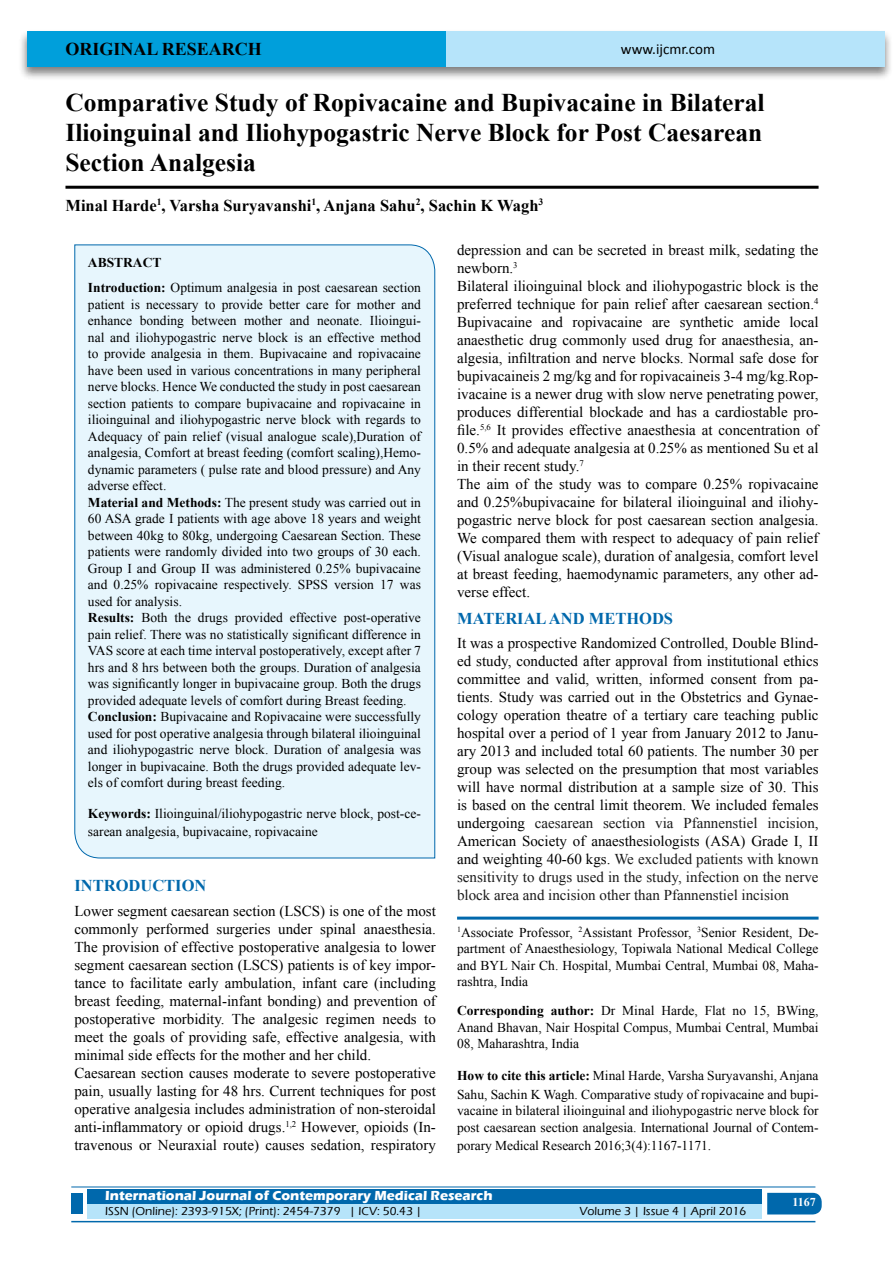
<style>
.page{position:relative;width:893px;height:1263px;background:#fff}
.page>*{position:absolute;margin:0;border:0;box-sizing:border-box;transform-origin:0 0}
.t1{font:700 25.5px/30px "Times New Roman";color:#000;text-align:justify}
.t2{font:700 18px "Times New Roman";color:#000}
.t3{font:700 16.5px "Times New Roman";color:#000}
.t4{font:700 16.5px "Times New Roman";color:#0068ac}
.t5{font:15px/18px "Times New Roman";color:#000}
.t6{font:15px "Calibri";color:#000}
.t7{font:13.5px/16.5px "Times New Roman";color:#000}
.t8{font:700 13.5px "Eras ITC";color:#fff}
.t9{font:500 12px "Eras ITC";color:#000}
.t10{font:700 12px "Times New Roman";color:#fff}
.s1{font-weight:700}
.s2{color:#1a1a1a}
</style>
<div class="page">
<div style="left:19px;top:29px;width:874px;height:52px;background:#000;opacity:.5"></div>
<div style="left:27px;top:31px;width:858px;height:35px;background:#b6e4fa"></div>
<div style="left:27px;top:31px;width:419px;height:35px;background:#009fdb"></div>
<div style="left:87px;top:1189px;width:674px;height:15px;background:#0068ac"></div>
<div style="left:87px;top:1204px;width:674px;height:15px;background:#b6e4fa"></div>
<svg style="left:767px;top:1193px;width:55px;height:21px"></svg>
<hr style="left:71px;top:1186px;width:744px;height:1px;background:#0068ac">
<hr style="left:71px;top:1221px;width:744px;height:1px;background:#0068ac">
<div style="left:71px;top:1193px;width:12px;height:21px;background:#0068ac"></div>
<hr style="left:65px;top:186px;width:754px;height:3px;background:#000">
<div style="left:74px;top:244px;width:361px;height:615px;background:#e7f6fd"></div>
<hr style="left:457px;top:917px;width:362px;height:3px;background:#0068ac">
<p class="t2" style="left:65px;top:36px;width:158px">Original Research</p>
<p class="t6" style="left:621px;top:40px;width:96px">www.ijcmr.com</p>
<h1 class="t1" style="left:65px;top:87px;width:701px">Comparative Study of Ropivacaine and Bupivacaine in Bilateral Ilioinguinal and Iliohypogastric Nerve Block for Post Caesarean Section Analgesia</h1>
<p class="t3" style="left:65px;top:194px;width:479px">Minal Harde<sup>1</sup>, Varsha Suryavanshi<sup>1</sup>, Anjana Sahu<sup>2</sup>, Sachin K Wagh<sup>3</sup></p>
<p class="t7" style="left:88px;top:250px;width:335px;line-height:25px"><span class="s1">ABSTRACT<br>Introduction:</span> Optimum analgesia in post caesarean section</p>
<p class="t7" style="left:88px;top:296px;width:335px">patient is necessary to provide better care for mother and enhance bonding between mother and neonate. Ilioingui&shy;nal and iliohypogastric nerve block is an effective method to provide analgesia in them. Bupivacaine and ropivacaine have been used in various concentrations in many peripheral nerve blocks. Hence We conducted the study in post caesarean section patients to compare bupivacaine and ropivacaine in ilioinguinal and iliohypogastric nerve block with regards to Adequacy of pain relief (visual analogue scale),Duration of analgesia, Comfort at breast feeding (comfort scaling),Hemo&shy;dynamic parameters ( pulse rate and blood pressure) and Any adverse effect.<br><span class="s1">Material and Methods:</span> The present study was carried out in 60 ASA grade I patients with age above 18 years and weight between 40kg to 80kg, undergoing Caesarean Section. These patients were randomly divided into two groups of 30 each.<br>Group I and Group II was administered 0.25% bupivacaine and 0.25% ropivacaine respectively. SPSS version 17 was used for analysis.<br><span class="s1">Results:</span> Both the drugs provided effective post-operative pain relief. There was no statistically significant difference in VAS score at each time interval postoperatively, except after 7 hrs and 8 hrs between both the groups. Duration of analgesia was significantly longer in bupivacaine group. Both the drugs provided adequate levels of comfort during Breast feeding.<br><span class="s1">Conclusion:</span> Bupivacaine and Ropivacaine were successfully used for post operative analgesia through bilateral ilioinguinal and iliohypogastric nerve block. Duration of analgesia was longer in bupivacaine. Both the drugs provided adequate lev&shy;els of comfort during breast feeding.</p>
<p class="t7" style="left:88px;top:804px;width:335px;line-height:18px"><span class="s1">Keywords:</span> Ilioinguinal/iliohypogastric nerve block, post-ce&shy;sarean analgesia, bupivacaine, ropivacaine</p>
<p class="t4" style="left:74px;top:874px;width:20px">Intro</p>
<p class="t4" style="left:128px;top:874px;width:36px">duction</p>
<p class="t5" style="left:74px;top:901px;width:363px">Lower segment caesarean section (LSCS) is one of the most commonly performed surgeries under spinal anaesthesia.<br>The provision of effective postoperative analgesia to lower segment caesarean section (LSCS) patients is of key impor&shy;tance to facilitate early ambulation, infant care (including breast feeding, maternal-infant bonding) and prevention of postoperative morbidity. The analgesic regimen needs to meet the goals of providing safe, effective analgesia, with minimal side effects for the mother and her child.<br>Caesarean section causes moderate to severe postoperative pain, usually lasting for 48 hrs. Current techniques for post operative analgesia includes administration of non-steroidal anti-inflammatory or opioid drugs.<sup>1,2</sup> However, opioids (In&shy;travenous or Neuraxial route) causes sedation, respiratory</p>
<p class="t5" style="left:457px;top:241px;width:363px">depression and can be secreted in breast milk, sedating the newborn.<sup>3<br></sup>Bilateral ilioinguinal block and iliohypogastric block is the preferred technique for pain relief after caesarean section.<sup>4<br></sup>Bupivacaine and ropivacaine are synthetic amide local anaesthetic drug commonly used drug for anaesthesia, an&shy;algesia, infiltration and nerve blocks. Normal safe dose for bupivacaineis 2 mg/kg and for ropivacaineis 3-4 mg/kg.Rop&shy;ivacaine is a newer drug with slow nerve penetrating power, produces differential blockade and has a cardiostable pro&shy;file.<sup>5,6</sup> It provides effective anaesthesia at concentration of 0.5% and adequate analgesia at 0.25% as mentioned Su et al in their recent study.<sup>7<br></sup>The aim of the study was to compare 0.25% ropivacaine and 0.25%bupivacaine for bilateral ilioinguinal and iliohy&shy;pogastric nerve block for post caesarean section analgesia.<br>We compared them with respect to adequacy of pain relief (Visual analogue scale), duration of analgesia, comfort level at breast feeding, haemodynamic parameters, any other ad&shy;verse effect.</p>
<p class="t4" style="left:457px;top:607px;width:172px">Material and Metho</p>
<p class="t4" style="left:652px;top:607px;width:20px">ds</p>
<p class="t5" style="left:457px;top:634px;width:363px;text-align:justify">It was a prospective Randomized Controlled, Double Blind&shy;ed study, conducted after approval from institutional ethics committee and valid, written, informed consent from pa&shy;tients. Study was carried out in the Obstetrics and Gynae&shy;cology operation theatre of a tertiary care teaching public hospital over a period of 1 year from January 2012 to Janu&shy;ary 2013 and included total 60 patients. The number 30 per group was selected on the presumption that most variables will have normal distribution at a sample size of 30. This is based on the central limit theorem. We included females undergoing <span class="s2">caesarean section via Pfannenstiel incision</span>, American Society of anaesthesiologists (ASA) Grade I, II and weighting 40-60 kgs. <span class="s2">We excluded patients with known sensitivity to drugs used in the study, infection on the nerve block area and incision other than Pfannenstiel incision</span></p>
<p class="t7" style="left:457px;top:924px;width:363px;text-align:justify"><sup>1</sup>Associate Professor, <sup>2</sup>Assistant Professor, <sup>3</sup>Senior Resident, De&shy;partment of Anaesthesiology, Topiwala National Medical College and BYL Nair Ch. Hospital, Mumbai Central, Mumbai 08, Maha&shy;rashtra, India</p>
<p class="t7" style="left:457px;top:1002px;width:363px;text-align:justify"><span class="s1">Corresponding author:</span> Dr Minal Harde, Flat no 15, BWing, Anand Bhavan, Nair Hospital Compus, Mumbai Central, Mumbai 08, Maharashtra, India</p>
<p class="t7" style="left:457px;top:1066px;width:363px;line-height:18.8px"><span class="s1">How to cite this article:</span> Minal Harde, Varsha Suryavanshi, Anjana<br>Sahu, Sachin K Wagh. Comparative study of ropivacaine and bupi-</p>
<p class="t7" style="left:457px;top:1102px;width:363px">vacaine in bilateral ilioinguinal and iliohypogastric nerve block for post caesarean section analgesia. International Journal of Contem-</p>
<p class="t7" style="left:457px;top:1137px;width:256px">porary Medical Research 2016;3(4):1167-1171.</p>
<p class="t8" style="left:105px;top:1188px;width:389px">International Journal of Contemporary Medical Research</p>
<p class="t9" style="left:105px;top:1204px;width:318px">ISSN (Online): 2393-915X; (Print): 2454-7379 | ICV: 50.43 |</p>
<p class="t9" style="left:579px;top:1204px;width:168px">Volume 3 | Issue 4 | April 2016</p>
<p class="t10" style="left:792px;top:1194px;width:25px">1167</p>
</div>
